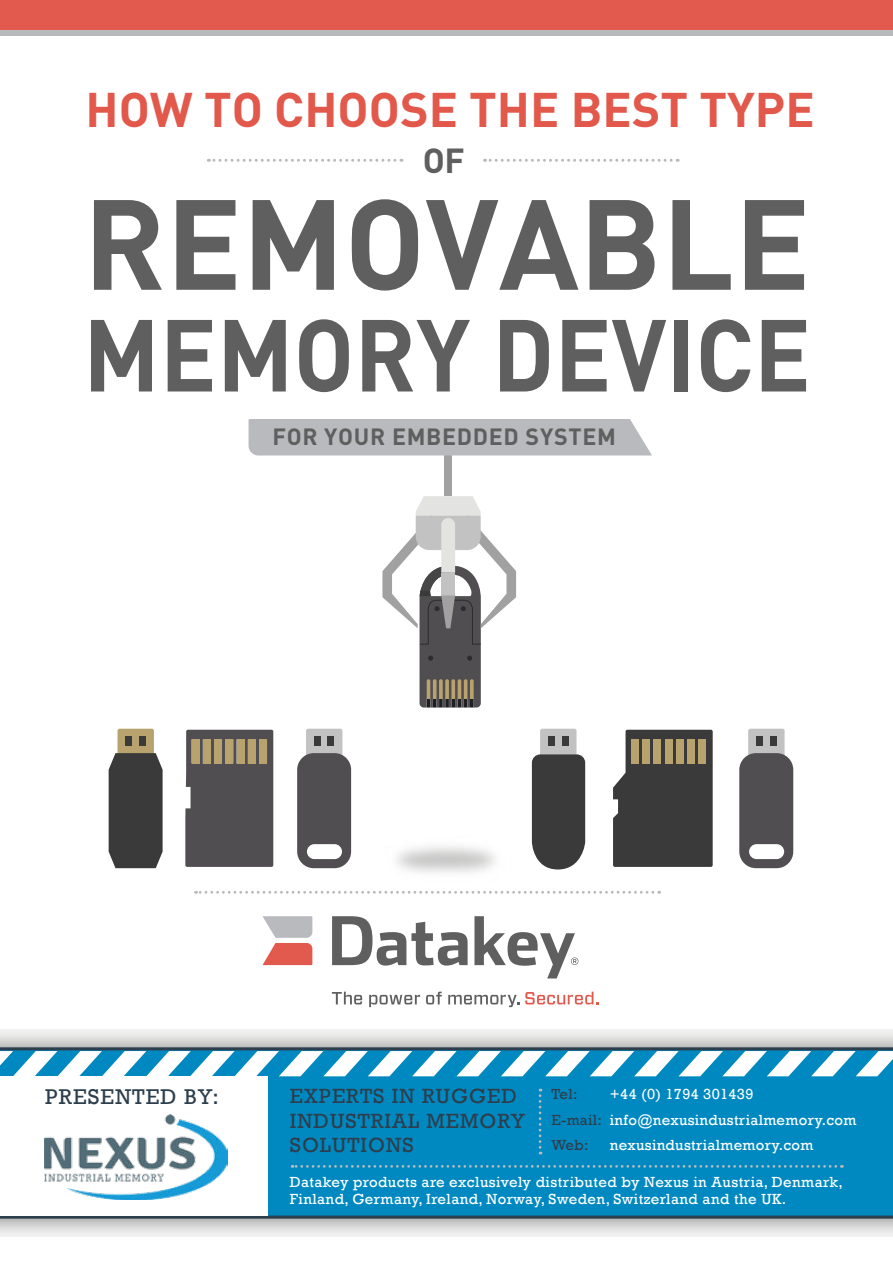
<style>
.page{position:relative;width:893px;height:1263px;background:#fff}
.page>*{position:absolute;margin:0;border:0;box-sizing:border-box;transform-origin:0 0}
.t1{font:700 126px "DIN";color:#5f5f60}
.t2{font:700 100.5px "DIN";color:#5f5f60;scale:.94 1}
.t3{font:700 48px "DIN";color:#e2584b}
.t4{font:700 34.35px "DIN";color:#5f5f60}
.t5{font:700 23.25px "DIN";letter-spacing:.03em;color:#5f5f60}
.t6{font:21.9px "Rockwell";letter-spacing:.05em;color:#2d3e4d}
.t7{font:21.15px/24.3px "Rockwell";letter-spacing:.05em;color:#2d3e4d}
.t8{font:15px/25.7px "Rockwell";letter-spacing:.03em;color:#fff}
.t9{font:15px "Rockwell";color:#2d3e4d}
.s1{color:#2d3e4d}
</style>
<div class="page">
<svg style="left:382px;top:496px;width:134px;height:211px"></svg>
<div style="left:444px;top:455px;width:8px;height:41px;background:#a2a1a1"></div>
<div style="left:0;top:6px;width:893px;height:30px;background:#b8babd"></div>
<svg style="left:208px;top:159px;width:187px;height:3px"></svg>
<svg style="left:485px;top:159px;width:186px;height:3px"></svg>
<svg style="left:332px;top:992px;width:30px;height:12px"></svg>
<svg style="left:369px;top:995px;width:51px;height:12px"></svg>
<svg style="left:426px;top:992px;width:16px;height:12px"></svg>
<svg style="left:448px;top:995px;width:71px;height:12px"></svg>
<svg style="left:525px;top:992px;width:73px;height:12px"></svg>
<svg style="left:332px;top:916px;width:136px;height:49px"></svg>
<svg style="left:474px;top:922px;width:104px;height:56px"></svg>
<svg style="left:262px;top:916px;width:50px;height:49px"></svg>
<svg style="left:196px;top:891px;width:457px;height:3px"></svg>
<div style="left:0;top:0;width:893px;height:30px;background:#e2594d"></div>
<div style="left:249px;top:419px;width:403px;height:36px;background:#b8babd"></div>
<svg style="left:0;top:1029px;width:893px;height:208px;background:#dcdcdb"></svg>
<svg style="left:0;top:1047px;width:893px;height:172px;background:#0684b7"></svg>
<div style="left:0;top:1076px;width:267px;height:140px;background:#fff"></div>
<img style="left:45px;top:1115px;width:182px;height:84px">
<svg style="left:0;top:1051px;width:893px;height:25px"></svg>
<svg style="left:292px;top:1165px;width:550px;height:22px;background:#088bbf"></svg>
<div style="left:493px;top:1089px;width:112px;height:67px;background:#0089c0"></div>
<div style="left:540px;top:729px;width:36px;height:47px;background:#c3c2c2;border-radius:2px"></div>
<div style="left:532px;top:754px;width:53px;height:115px;background:#3a3a3a"></div>
<div style="left:548px;top:736px;width:7px;height:9px;background:#3a3a3a"></div>
<div style="left:562px;top:736px;width:6px;height:9px;background:#3a3a3a"></div>
<div style="left:306px;top:729px;width:36px;height:47px;background:#c3c2c2;border-radius:2px"></div>
<div style="left:314px;top:736px;width:7px;height:9px;background:#3a3a3a"></div>
<div style="left:328px;top:736px;width:6px;height:9px;background:#3a3a3a"></div>
<svg style="left:613px;top:730px;width:100px;height:137px;background:#464646"></svg>
<div style="left:631px;top:739px;width:8px;height:24px;background:#b8a36e"></div>
<div style="left:642px;top:739px;width:8px;height:24px;background:#b8a36e"></div>
<div style="left:653px;top:739px;width:8px;height:24px;background:#b8a36e"></div>
<div style="left:665px;top:739px;width:8px;height:24px;background:#b8a36e"></div>
<div style="left:676px;top:739px;width:8px;height:24px;background:#b8a36e"></div>
<div style="left:687px;top:739px;width:8px;height:24px;background:#b8a36e"></div>
<div style="left:698px;top:739px;width:8px;height:24px;background:#b8a36e"></div>
<svg style="left:297px;top:753px;width:54px;height:115px;background:#646264"></svg>
<div style="left:748px;top:729px;width:37px;height:47px;background:#c3c2c2;border-radius:2px"></div>
<div style="left:756px;top:736px;width:7px;height:9px;background:#3a3a3a"></div>
<div style="left:770px;top:736px;width:6px;height:9px;background:#3a3a3a"></div>
<svg style="left:739px;top:753px;width:54px;height:115px;background:#646364"></svg>
<div style="left:118px;top:729px;width:36px;height:47px;background:#b8a36e;border-radius:2px"></div>
<div style="left:126px;top:736px;width:6px;height:9px;background:#3a3a3a"></div>
<div style="left:139px;top:736px;width:7px;height:9px;background:#3a3a3a"></div>
<div style="left:109px;top:753px;width:54px;height:115px;background:#3a3a3a"></div>
<div style="left:185px;top:730px;width:88px;height:137px;background:#504e50"></div>
<div style="left:192px;top:739px;width:8px;height:24px;background:#b8a36e"></div>
<div style="left:203px;top:739px;width:8px;height:24px;background:#b8a36e"></div>
<div style="left:214px;top:739px;width:8px;height:24px;background:#b8a36e"></div>
<div style="left:225px;top:739px;width:8px;height:24px;background:#b8a36e"></div>
<div style="left:237px;top:739px;width:8px;height:24px;background:#b8a36e"></div>
<div style="left:248px;top:739px;width:8px;height:24px;background:#b8a36e"></div>
<div style="left:259px;top:739px;width:8px;height:24px;background:#b8a36e"></div>
<img style="left:344px;top:797px;width:203px;height:125px">
<h3 class="t3" style="left:85px;top:82px;width:731px">HOW TO CHOOSE THE BEST TYPE</h3>
<h3 class="t4" style="left:423px;top:141px;width:43px">OF</h3>
<h1 class="t1" style="left:84px;top:173px;width:729px">REMOVABLE</h1>
<h2 class="t2" style="left:83px;top:298px;width:776px">MEMORY DEVICE</h2>
<h3 class="t5" style="left:272px;top:424px;width:345px">FOR YOUR EMBEDDED SYSTEM</h3>
<h3 class="t6" style="left:45px;top:1089px;width:175px">PRESENTED BY:</h3>
<p class="t8" style="left:551px;top:1082px;width:306px;text-indent:58px">+44 (0) 1794 301439<br><span class="s1">E-mail:</span> info@nexusindustrialmemory.com<br><span class="s1">Web:</span></p>
<h3 class="t7" style="left:290px;top:1086px;width:236px">EXPERTS IN RUGGED<br>INDUSTRIAL MEMORY<br>SOLUTIONS</h3>
<p class="t9" style="left:551px;top:1088px;width:28px">Tel:</p>
<p class="t8" style="left:610px;top:1134px;width:205px">nexusindustrialmemory.com</p>
<p class="t8" style="left:290px;top:1175px;width:555px;line-height:17.2px">Datakey products are exclusively distributed by Nexus in Austria, Denmark,<br>Finland, Germany, Ireland, Norway, Sweden, Switzerland and the UK.</p>
</div>
